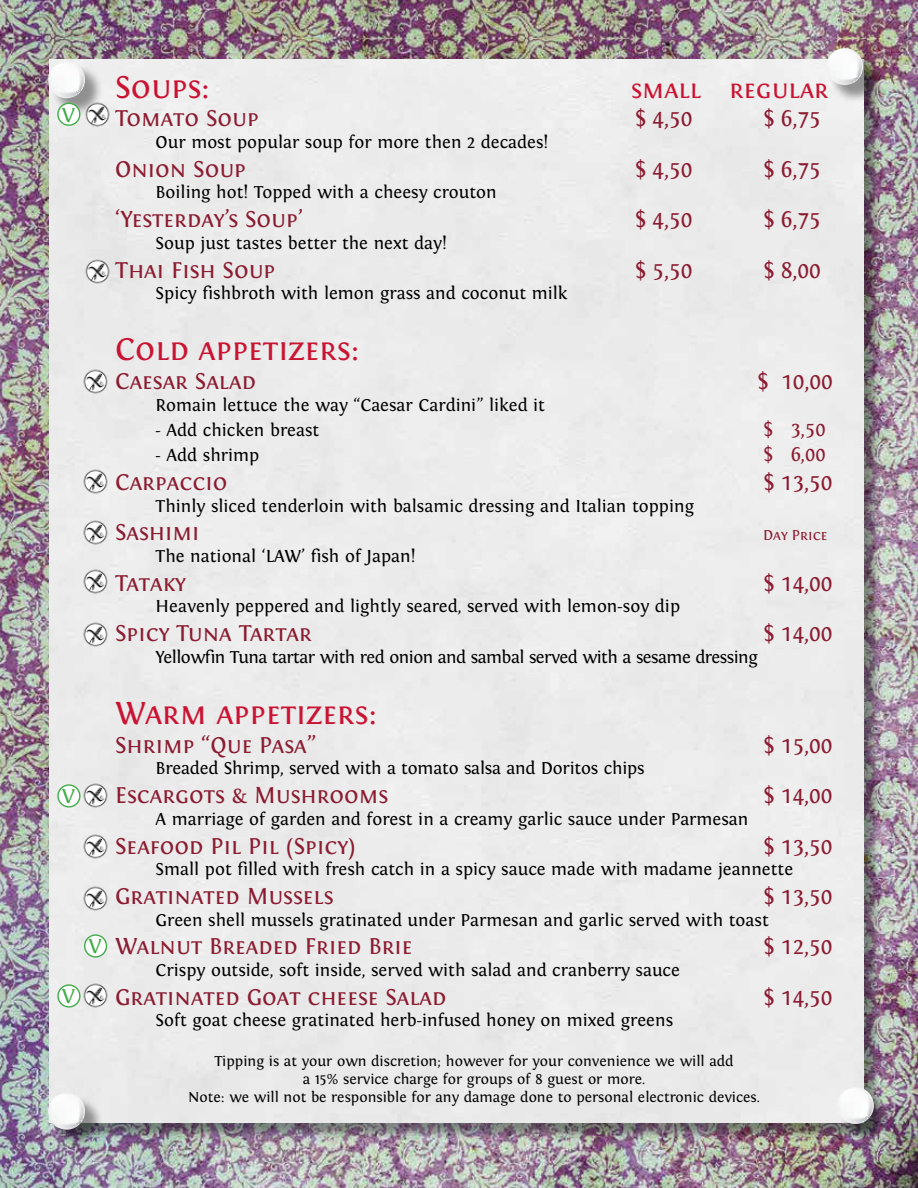
<style>
.page{position:relative;width:918px;height:1188px;background:#fff}
.page>*{position:absolute;margin:0;border:0;box-sizing:border-box;transform-origin:0 0}
.t1{font:33px "Fontin Small Caps";color:#ca1332}
.t2{font:27px "Fontin Small Caps";color:#ca1332}
.t3{font:24px "Fontin Small Caps";color:#8b1c31}
.t4{font:21px "Fontin Small Caps";color:#8b1c31}
.t5{font:21px "Fontin Small Caps";color:#41ad49}
.t6{font:18px "Fontin";color:#000}
.t7{font:18px "Fontin";letter-spacing:-.03em;color:#000}
.t8{font:15px/18px "Fontin";color:#000;text-align:center}
.t9{font:15px "Fontin Small Caps";color:#8b1c31}
</style>
<div class="page">
<img style="left:0;top:0;width:918px;height:1188px">
<div style="left:52px;top:62px;width:830px;height:1079px;background:#000;opacity:.4"></div>
<div style="left:50px;top:60px;width:813px;height:1062px;background:#ececec"></div>
<div style="left:51px;top:64px;width:52px;height:52px;background:#000;opacity:.4"></div>
<svg style="left:48px;top:61px;width:37px;height:37px"></svg>
<div style="left:829px;top:51px;width:52px;height:52px;background:#000;opacity:.4"></div>
<svg style="left:826px;top:48px;width:37px;height:37px"></svg>
<div style="left:51px;top:1096px;width:52px;height:52px;background:#000;opacity:.4"></div>
<svg style="left:48px;top:1093px;width:37px;height:37px"></svg>
<div style="left:840px;top:1090px;width:52px;height:52px;background:#000;opacity:.4"></div>
<svg style="left:837px;top:1087px;width:37px;height:37px"></svg>
<img style="left:81px;top:98px;width:32px;height:32px">
<img style="left:82px;top:256px;width:32px;height:32px">
<div style="left:58px;top:103px;width:22px;height:22px;background:#fff;border-radius:50%"></div>
<div style="left:57px;top:103px;width:23px;height:23px;border:1px solid #41ad49;border-radius:50%"></div>
<div style="left:85px;top:935px;width:22px;height:22px;background:#fff;border-radius:50%"></div>
<div style="left:84px;top:934px;width:23px;height:24px;border:1px solid #41ad49;border-radius:50%"></div>
<img style="left:80px;top:980px;width:32px;height:32px">
<img style="left:80px;top:780px;width:32px;height:32px">
<img style="left:80px;top:619px;width:32px;height:32px">
<img style="left:80px;top:565px;width:32px;height:32px">
<img style="left:80px;top:516px;width:32px;height:33px">
<img style="left:80px;top:466px;width:32px;height:32px">
<img style="left:80px;top:365px;width:32px;height:32px">
<img style="left:80px;top:883px;width:32px;height:32px">
<img style="left:80px;top:831px;width:32px;height:32px">
<svg style="left:58px;top:985px;width:22px;height:22px"></svg>
<div style="left:57px;top:984px;width:24px;height:24px;border:1px solid #41ad49;border-radius:50%"></div>
<svg style="left:58px;top:785px;width:22px;height:22px"></svg>
<div style="left:57px;top:784px;width:24px;height:24px;border:1px solid #41ad49;border-radius:50%"></div>
<p class="t5" style="left:62px;top:103px;width:15px">V</p>
<p class="t5" style="left:62px;top:785px;width:15px">V</p>
<p class="t5" style="left:62px;top:985px;width:15px">V</p>
<p class="t5" style="left:88px;top:935px;width:15px">V</p>
<h1 class="t1" style="left:115px;top:68px;width:96px">Soups:</h1>
<h2 class="t2" style="left:631px;top:74px;width:199px">small regular</h2>
<h3 class="t3" style="left:115px;top:105px;width:145px">Tomato Soup</h3>
<h3 class="t3" style="left:635px;top:105px;width:59px">$ 4,50</h3>
<h3 class="t3" style="left:763px;top:105px;width:59px">$ 6,75</h3>
<p class="t6" style="left:156px;top:132px;width:394px">Our most popular soup for more then 2 decades!</p>
<h3 class="t3" style="left:115px;top:155px;width:132px">Onion Soup</h3>
<h3 class="t3" style="left:635px;top:155px;width:59px">$ 4,50</h3>
<h3 class="t3" style="left:763px;top:155px;width:59px">$ 6,75</h3>
<p class="t6" style="left:156px;top:182px;width:343px">Boiling hot! Topped with a cheesy crouton</p>
<h3 class="t3" style="left:115px;top:206px;width:190px">‘Yesterday’s Soup’</h3>
<h3 class="t3" style="left:635px;top:206px;width:59px">$ 4,50</h3>
<h3 class="t3" style="left:763px;top:206px;width:59px">$ 6,75</h3>
<p class="t6" style="left:156px;top:233px;width:293px">Soup just tastes better the next day!</p>
<h3 class="t3" style="left:115px;top:256px;width:162px">Thai Fish Soup</h3>
<h3 class="t3" style="left:635px;top:256px;width:59px">$ 5,50</h3>
<h3 class="t3" style="left:763px;top:256px;width:59px">$ 8,00</h3>
<p class="t6" style="left:156px;top:283px;width:413px">Spicy fishbroth with lemon grass and coconut milk</p>
<h1 class="t1" style="left:115px;top:331px;width:246px">Cold appetizers:</h1>
<h3 class="t3" style="left:115px;top:368px;width:142px">Caesar Salad</h3>
<h3 class="t3" style="left:757px;top:368px;width:77px">$ 10,00</h3>
<p class="t6" style="left:156px;top:395px;width:391px">Romain lettuce the way “Caesar Cardini” liked it</p>
<p class="t6" style="left:156px;top:420px;width:165px">- Add chicken breast</p>
<p class="t4" style="left:763px;top:417px;width:64px">$ 3,50</p>
<p class="t6" style="left:156px;top:445px;width:105px">- Add shrimp</p>
<p class="t4" style="left:763px;top:443px;width:64px">$ 6,00</p>
<h3 class="t3" style="left:115px;top:469px;width:114px">Carpaccio</h3>
<h3 class="t3" style="left:763px;top:469px;width:71px">$ 13,50</h3>
<p class="t6" style="left:156px;top:496px;width:540px">Thinly sliced tenderloin with balsamic dressing and Italian topping</p>
<h3 class="t3" style="left:115px;top:519px;width:86px">Sashimi</h3>
<p class="t9" style="left:763px;top:527px;width:66px">Day Price</p>
<p class="t6" style="left:156px;top:546px;width:261px">The national ‘law’ fish of Japan!</p>
<h3 class="t3" style="left:115px;top:569px;width:72px">Tataky</h3>
<h3 class="t3" style="left:763px;top:569px;width:71px">$ 14,00</h3>
<p class="t6" style="left:156px;top:596px;width:526px">Heavenly peppered and lightly seared, served with lemon-soy dip</p>
<h3 class="t3" style="left:115px;top:620px;width:198px">Spicy Tuna Tartar</h3>
<h3 class="t3" style="left:763px;top:620px;width:71px">$ 14,00</h3>
<p class="t7" style="left:156px;top:647px;width:604px">Yellowfin Tuna tartar with red onion and sambal served with a sesame dressing</p>
<h1 class="t1" style="left:115px;top:695px;width:263px">Warm appetizers:</h1>
<h3 class="t3" style="left:115px;top:731px;width:203px">Shrimp “Que Pasa”</h3>
<h3 class="t3" style="left:763px;top:731px;width:71px">$ 15,00</h3>
<p class="t6" style="left:156px;top:758px;width:491px">Breaded Shrimp, served with a tomato salsa and Doritos chips</p>
<h3 class="t3" style="left:115px;top:782px;width:275px">Escargots &amp; Mushrooms</h3>
<h3 class="t3" style="left:763px;top:782px;width:71px">$ 14,00</h3>
<p class="t6" style="left:156px;top:809px;width:594px">A marriage of garden and forest in a creamy garlic sauce under Parmesan</p>
<h3 class="t3" style="left:115px;top:832px;width:242px">Seafood Pil Pil (Spicy)</h3>
<h3 class="t3" style="left:763px;top:832px;width:71px">$ 13,50</h3>
<p class="t6" style="left:156px;top:859px;width:639px">Small pot filled with fresh catch in a spicy sauce made with madame jeannette</p>
<h3 class="t3" style="left:115px;top:883px;width:220px">Gratinated Mussels</h3>
<h3 class="t3" style="left:763px;top:883px;width:71px">$ 13,50</h3>
<p class="t6" style="left:156px;top:910px;width:615px">Green shell mussels gratinated under Parmesan and garlic served with toast</p>
<h3 class="t3" style="left:115px;top:933px;width:299px">Walnut Breaded Fried Brie</h3>
<h3 class="t3" style="left:763px;top:933px;width:71px">$ 12,50</h3>
<p class="t6" style="left:156px;top:960px;width:526px">Crispy outside, soft inside, served with salad and cranberry sauce</p>
<h3 class="t3" style="left:115px;top:983px;width:333px">Gratinated Goat cheese Salad</h3>
<h3 class="t3" style="left:763px;top:983px;width:71px">$ 14,50</h3>
<p class="t6" style="left:156px;top:1010px;width:519px">Soft goat cheese gratinated herb-infused honey on mixed greens</p>
<p class="t8" style="left:188px;top:1052px;width:573px">Tipping is at your own discretion; however for your convenience we will add<br>a 15% service charge for groups of 8 guest or more.<br>Note: we will not be responsible for any damage done to personal electronic devices.</p>
</div>
